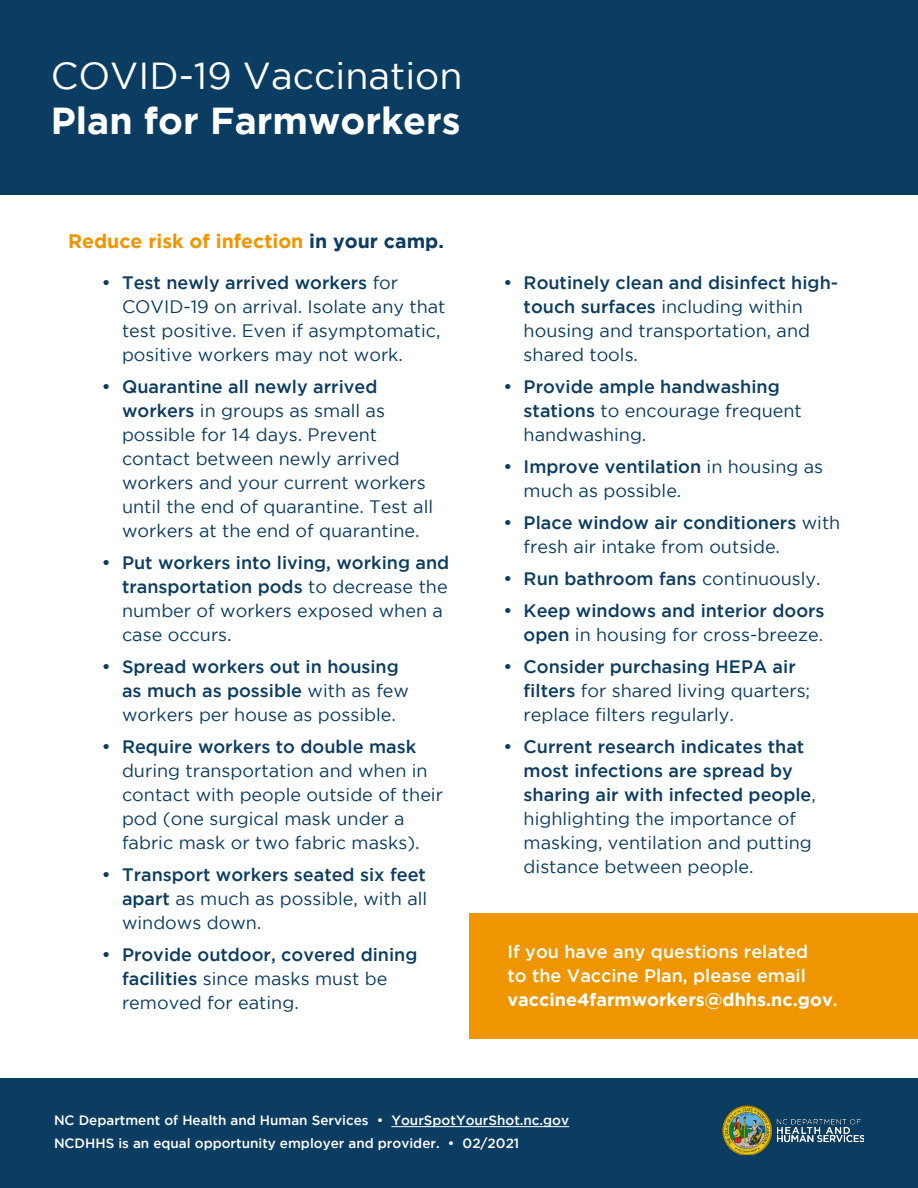
<style>
.page{position:relative;width:918px;height:1188px;background:#fff}
.page>*{position:absolute;margin:0;border:0;box-sizing:border-box;transform-origin:0 0}
.t1{font:37.5px "Gotham";color:#fff}
.t2{font:700 37.5px "Gotham";color:#fff}
.t3{font:700 19.5px "Gotham";color:#ef9500}
.t4{font:18px/24px "Gotham";color:#0b3c61}
.t5{font:500 18px/24px "Gotham";color:#0b3c61}
.t6{font:500 18px/24px "Gotham";color:#fff}
.t7{font:500 13.5px/22.5px "Gotham";color:#fff}
.s1{color:#0b3c61}
.s2{font-weight:500}
.s3{font-weight:400}
.s4{font-weight:700}
</style>
<div class="page">
<div style="left:0;top:1078px;width:918px;height:110px;background:#0b3c61"></div>
<hr style="left:391px;top:1126px;width:178px;height:1px;background:#fff">
<img style="left:723px;top:1105px;width:141px;height:50px">
<div style="left:470px;top:914px;width:448px;height:125px;background:#ef9500"></div>
<div style="left:0;top:0;width:918px;height:194px;background:#0b3c61"></div>
<h1 class="t1" style="left:51px;top:55px;width:413px">COVID-19 Vaccination</h1>
<h1 class="t2" style="left:51px;top:99px;width:411px">Plan for Farmworkers</h1>
<p class="t3" style="left:68px;top:229px;width:377px">Reduce risk of infection <span class="s1">in your camp.</span></p>
<p class="t4" style="left:122px;top:270px;width:325px;text-indent:-20px"><span class="s2">• Test newly arrived workers</span> for COVID-19 on arrival. Isolate any that test positive. Even if asymptomatic, positive workers may not work.</p>
<p class="t4" style="left:122px;top:374px;width:313px;text-indent:-20px"><span class="s2">• Quarantine all newly arrived workers</span> in groups as small as possible for 14 days. Prevent contact between newly arrived workers and your current workers until the end of quarantine. Test all workers at the end of quarantine.</p>
<p class="t4" style="left:122px;top:550px;width:329px;text-indent:-20px"><span class="s2">• Put workers into living, working and transportation pods</span> to decrease the number of workers exposed when a case occurs.</p>
<p class="t5" style="left:122px;top:654px;width:289px;text-indent:-20px">• Spread workers out in housing as much as possible <span class="s3">with as few workers per house as possible.</span></p>
<p class="t5" style="left:102px;top:734px;width:316px">• Require workers to double mask</p>
<p class="t4" style="left:122px;top:758px;width:322px">during transportation and when in contact with people outside of their pod (one surgical mask under a fabric mask or two fabric masks).</p>
<p class="t4" style="left:122px;top:863px;width:307px;text-align:justify;text-indent:-20px"><span class="s2">• Transport workers seated six feet apart</span> as much as possible, with all windows down.</p>
<p class="t5" style="left:122px;top:942px;width:297px;text-indent:-20px">• Provide outdoor, covered dining facilities <span class="s3">since masks must be removed for eating.</span></p>
<p class="t4" style="left:524px;top:270px;width:316px;text-indent:-20px"><span class="s2">• Routinely clean and disinfect high&shy;touch surfaces</span> including within housing and transportation, and shared tools.</p>
<p class="t5" style="left:524px;top:374px;width:280px;text-indent:-20px">• Provide ample handwashing stations <span class="s3">to encourage frequent handwashing.</span></p>
<p class="t4" style="left:524px;top:454px;width:301px;text-indent:-20px"><span class="s2">• Improve ventilation</span> in housing as much as possible.</p>
<p class="t4" style="left:524px;top:510px;width:318px;text-indent:-20px"><span class="s2">• Place window air conditioners</span> with fresh air intake from outside.</p>
<p class="t5" style="left:503px;top:566px;width:319px">• Run bathroom fans <span class="s3">continuously.</span></p>
<p class="t5" style="left:503px;top:598px;width:323px;text-align:right">• Keep windows and interior doors open <span class="s3">in housing for cross-breeze.</span></p>
<p class="t4" style="left:524px;top:654px;width:288px;text-indent:-20px"><span class="s2">• Consider purchasing HEPA air filters</span> for shared living quarters; replace filters regularly.</p>
<p class="t5" style="left:524px;top:734px;width:294px;text-indent:-20px">• Current research indicates that most infections are spread by sharing air with infected people<span class="s3">, highlighting the importance of masking, ventilation and putting distance between people.</span></p>
<p class="t6" style="left:507px;top:939px;width:332px">If you have any questions related<br>to the Vaccine Plan, please email <span class="s4">vaccine4farmworkers@dhhs.nc.gov</span>.</p>
<p class="t7" style="left:54px;top:1109px;width:517px">NC Department of Health and Human Services • YourSpotYourShot.nc.gov<br>NCDHHS is an equal opportunity employer and provider. • 02/2021</p>
</div>
